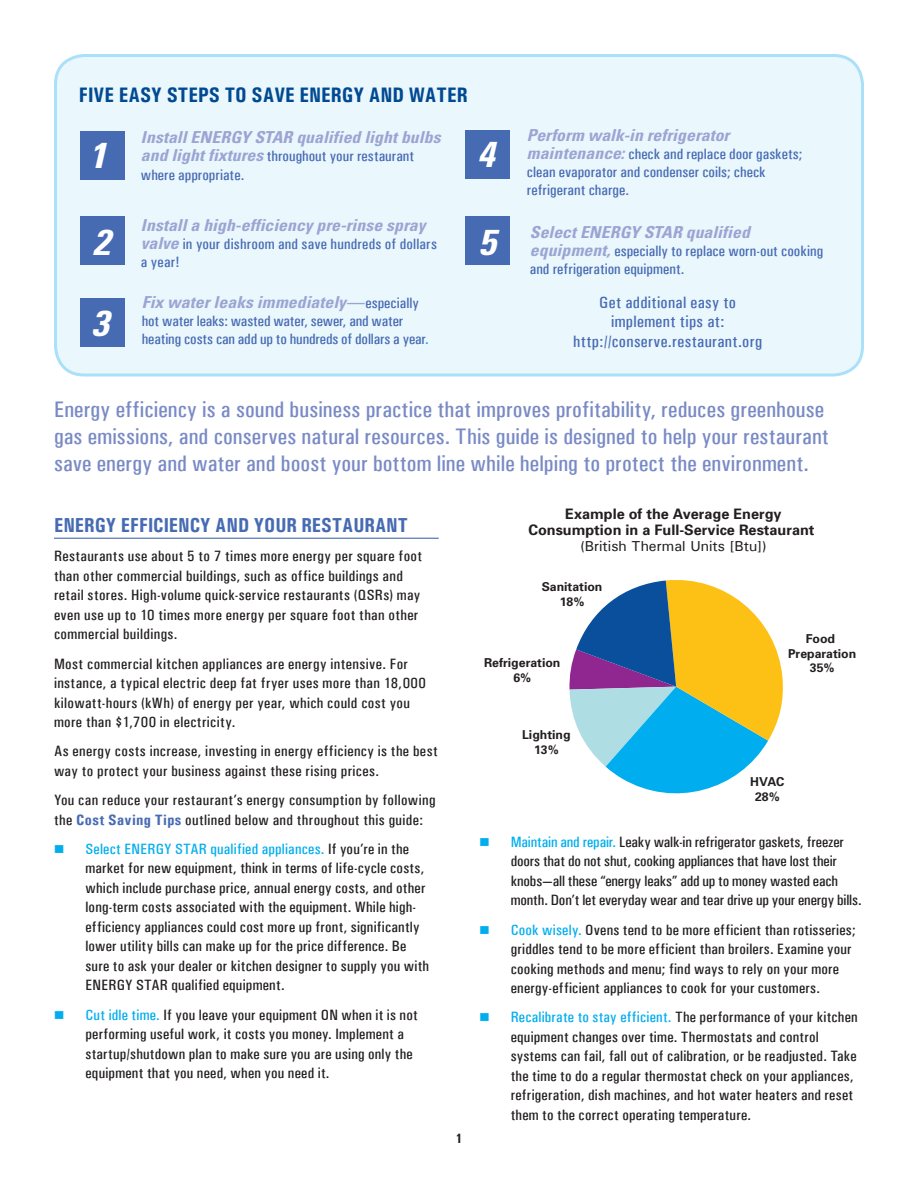
<style>
.page{position:relative;width:918px;height:1188px;background:#fff}
.page>*{position:absolute;margin:0;border:0;box-sizing:border-box;transform-origin:0 0}
.body{font:italic 700 condensed 36px "Univers LT Std";color:#fff;scale:1.07 1}
.Paragraph_Style_1{font:500 22.5px/27px "Univers Condensed";letter-spacing:.005em;color:#798ac5;scale:1.07 1}
.t1{font:700 21px "Univers Condensed";color:#014a91}
.subhead_1{font:700 20.25px "Univers Condensed";color:#476bb3}
.body-2{font:italic 700 condensed 16.5px "Univers LT Std";letter-spacing:.005em;color:#9ba5d3;scale:1.07 1}
.body-3{font:500 16.5px/19.5px "Univers Condensed";letter-spacing:.02em;color:#476bb3;text-align:center;scale:1.07 1}
.body-4{font:500 15px/19.5px "Univers Condensed";letter-spacing:.015em;color:#231f20;scale:1.07 1}
.body-5{font:500 15px/18px "Univers Condensed";color:#476bb3;scale:1.07 1}
.body-6{font:500 15px/19.5px "Univers Condensed";letter-spacing:-.005em;color:#231f20;scale:1.07 1}
.t2{font:700 14.4px/15.9px "Univers";color:#231f20;text-align:center}
.Pg{font:700 13.5px "Univers Condensed";color:#231f20;scale:1.07 1}
.t3{font:700 12.3px/14.7px "Univers";color:#231f20;text-align:center}
.s1{font-family:"Univers LT Std";font-weight:700;font-style:italic;font-stretch:condensed;font-size:16.5px;color:#9ba5d3}
.s2{font-family:"Univers Condensed";font-weight:500;font-style:normal;font-stretch:normal;font-size:15px;color:#476bb3}
.s3{color:#00aeef}
.s4{font-weight:700;color:#476bb3}
.s5{font-weight:500}
</style>
<div class="page">
<div style="left:56px;top:56px;width:807px;height:319px;background:#eaf7fd;border-radius:29px"></div>
<div style="left:54px;top:54px;width:810px;height:322px;border:3px solid #aae0f9;border-radius:29px"></div>
<hr style="left:54px;top:538px;width:385px;height:1px;background:#476bb3">
<div style="left:80px;top:132px;width:44px;height:48px;background:#476bb3"></div>
<div style="left:80px;top:216px;width:44px;height:49px;background:#476bb3"></div>
<div style="left:80px;top:298px;width:44px;height:49px;background:#476bb3"></div>
<div style="left:466px;top:130px;width:44px;height:49px;background:#476bb3"></div>
<div style="left:466px;top:216px;width:44px;height:49px;background:#476bb3"></div>
<svg style="left:569px;top:580px;width:214px;height:214px"></svg>
<h2 class="t1" style="left:79px;top:82px;width:390px">FIVE EASY STEPS TO SAVE ENERGY AND WATER</h2>
<p class="body-2" style="left:141px;top:127px;width:282px">Install ENERGY STAR qualified light bulbs</p>
<p class="body-5" style="left:141px;top:146px;width:257px;line-height:19.8px"><span class="s1">and light fixtures</span> throughout your restaurant where appropriate.</p>
<p class="body" style="left:89px;top:133px;width:17px">1</p>
<p class="body" style="left:93px;top:220px;width:17px">2</p>
<p class="body" style="left:91px;top:301px;width:17px">3</p>
<p class="body-2" style="left:141px;top:215px;width:268px">Install a high-efficiency pre-rinse spray</p>
<p class="body-5" style="left:141px;top:235px;width:278px"><span class="s1">valve</span> in your dishroom and save hundreds of dollars a year!</p>
<p class="body-2" style="left:142px;top:292px;width:261px">Fix water leaks immediately—<span class="s2">especially</span></p>
<p class="body-5" style="left:142px;top:312px;width:270px">hot water leaks: wasted water, sewer, and water heating costs can add up to hundreds of dollars a year<span class="s3">.</span></p>
<p class="body" style="left:477px;top:132px;width:17px">4</p>
<p class="body-2" style="left:527px;top:125px;width:191px">Perform walk-in refrigerator</p>
<p class="body-5" style="left:527px;top:145px;width:259px"><span class="s1">maintenance:</span> check and replace door gaskets; clean evaporator and condenser coils; check refrigerant charge.</p>
<p class="body" style="left:479px;top:220px;width:17px">5</p>
<p class="body-2" style="left:530px;top:222px;width:207px">Select ENERGY STAR qualified</p>
<p class="body-5" style="left:530px;top:242px;width:276px"><span class="s1">equipment,</span> especially to replace worn-out cooking and refrigeration equipment.</p>
<p class="body-3" style="left:573px;top:293px;width:178px">Get additional easy to implement tips at: http://conserve.restaurant.org</p>
<p class="Paragraph_Style_1" style="left:54px;top:396px;width:726px">Energy efficiency is a sound business practice that improves profitability, reduces greenhouse gas emissions, and conserves natural resources. This guide is designed to help your restaurant save energy and water and boost your bottom line while helping to protect the environment.</p>
<p class="subhead_1" style="left:54px;top:513px;width:355px">ENERGY EFFICIENCY AND YOUR RESTAURANT</p>
<p class="body-4" style="left:54px;top:547px;width:346px">Restaurants use about 5 to 7 times more energy per square foot than other commercial buildings, such as office buildings and retail stores. High-volume quick-service restaurants (QSRs) may even use up to 10 times more energy per square foot than other commercial buildings.</p>
<p class="body-4" style="left:54px;top:654px;width:349px">Most commercial kitchen appliances are energy intensive. For instance, a typical electric deep fat fryer uses more than 18,000 kilowatt-hours (kWh) of energy per year, which could cost you more than $1,700 in electricity.</p>
<p class="body-4" style="left:54px;top:742px;width:360px">As energy costs increase, investing in energy efficiency is the best way to protect your business against these rising prices.</p>
<p class="body-4" style="left:54px;top:790px;width:358px">You can reduce your restaurant’s energy consumption by following the <span class="s4">Cost Saving Tips</span> outlined below and throughout this guide:</p>
<p class="body-4" style="left:86px;top:839px;width:323px"><span class="s3">Select ENERGY STAR qualified appliances.</span> If you’re in the market for new equipment, think in terms of life-cycle costs, which include purchase price, annual energy costs, and other long-term costs associated with the equipment. While high&shy;efficiency appliances could cost more up front, significantly lower utility bills can make up for the price difference. Be sure to ask your dealer or kitchen designer to supply you with ENERGY STAR qualified equipment.</p>
<p class="body-4" style="left:86px;top:1005px;width:312px"><span class="s3">Cut idle time.</span> If you leave your equipment ON when it is not performing useful work, it costs you money. Implement a startup/shutdown plan to make sure you are using only the equipment that you need, when you need it.</p>
<p class="Pg" style="left:456px;top:1131px;width:8px">1</p>
<p class="t2" style="left:528px;top:505px;width:288px">Example of the Average Energy<br>Consumption in a Full-Service Restaurant <span class="s5">(British Thermal Units [Btu])</span></p>
<p class="t3" style="left:542px;top:579px;width:62px">Sanitation<br>18%</p>
<p class="t3" style="left:484px;top:655px;width:78px">Refrigeration<br>6%</p>
<p class="t3" style="left:522px;top:727px;width:50px">Lighting<br>13%</p>
<p class="t3" style="left:788px;top:631px;width:70px">Food<br>Preparation<br>35%</p>
<p class="t3" style="left:750px;top:774px;width:36px">HVAC<br>28%</p>
<p class="body-6" style="left:511px;top:832px;width:329px"><span class="s3">Maintain and repair.</span> Leaky walk-in refrigerator gaskets, freezer doors that do not shut, cooking appliances that have lost their knobs—all these “energy leaks” add up to money wasted each month. Don’t let everyday wear and tear drive up your energy bills.</p>
<p class="body-4" style="left:511px;top:920px;width:324px"><span class="s3">Cook wisely.</span> Ovens tend to be more efficient than rotisseries; griddles tend to be more efficient than broilers. Examine your cooking methods and menu; find ways to rely on your more energy-efficient appliances to cook for your customers.</p>
<p class="body-4" style="left:511px;top:1008px;width:326px"><span class="s3">Recalibrate to stay efficient.</span> The performance of your kitchen equipment changes over time. Thermostats and control systems can fail, fall out of calibration, or be readjusted. Take the time to do a regular thermostat check on your appliances, refrigeration, dish machines, and hot water heaters and reset them to the correct operating temperature.</p>
</div>
